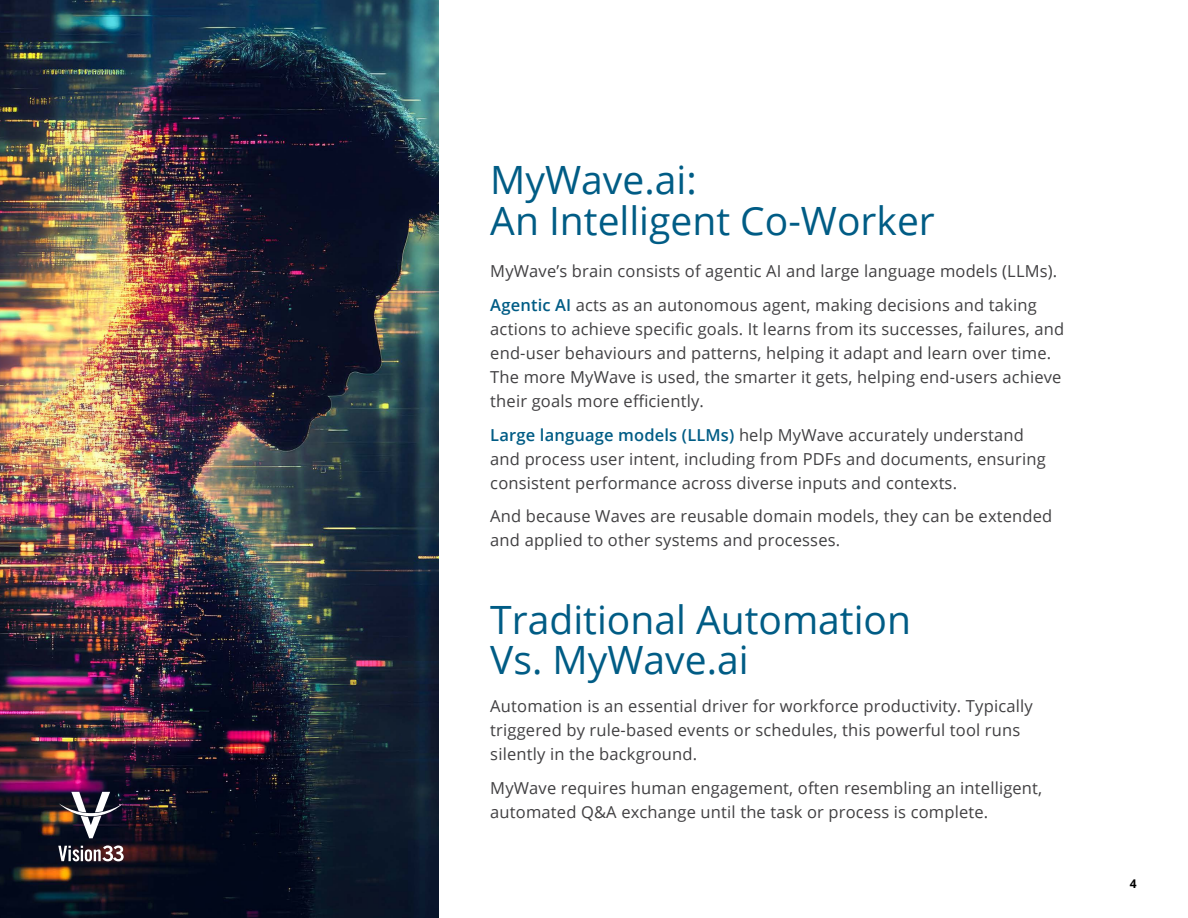
<style>
.page{position:relative;width:1188px;height:918px;background:#fff}
.page>*{position:absolute;margin:0;border:0;box-sizing:border-box;transform-origin:0 0}
.t1{font:39px/40.5px "Open Sans";color:#005c85}
.t2{font:16.5px/24px "Open Sans";letter-spacing:.01em;color:#414042}
.t3{font:700 12px "Open Sans";color:#000}
.s1{font-weight:600;color:#005c85}
</style>
<div class="page">
<img style="left:0;top:0;width:438px;height:918px">
<svg style="left:59px;top:792px;width:64px;height:46px"></svg>
<svg style="left:58px;top:845px;width:66px;height:16px"></svg>
<h1 class="t1" style="left:490px;top:159px;width:446px">MyWave.ai:<br>An Intelligent Co-Worker</h1>
<p class="t2" style="left:490px;top:254px;width:568px;line-height:33.8px">MyWave’s brain consists of agentic AI and large language models (LLMs).<br><span class="s1">Agentic AI</span> acts as an autonomous agent, making decisions and taking</p>
<p class="t2" style="left:490px;top:316px;width:575px">actions to achieve specific goals. It learns from its successes, failures, and end-user behaviours and patterns, helping it adapt and learn over time.<br>The more MyWave is used, the smarter it gets, helping end-users achieve their goals more efficiently.</p>
<p class="t2" style="left:490px;top:422px;width:557px"><span class="s1">Large language models (LLMs)</span> help MyWave accurately understand and process user intent, including from PDFs and documents, ensuring consistent performance across diverse inputs and contexts.</p>
<p class="t2" style="left:490px;top:504px;width:564px">And because Waves are reusable domain models, they can be extended and applied to other systems and processes.</p>
<h1 class="t1" style="left:490px;top:598px;width:422px">Traditional Automation<br>Vs. MyWave.ai</h1>
<p class="t2" style="left:490px;top:694px;width:544px">Automation is an essential driver for workforce productivity. Typically triggered by rule-based events or schedules, this powerful tool runs silently in the background.</p>
<p class="t2" style="left:490px;top:776px;width:554px">MyWave requires human engagement, often resembling an intelligent, automated Q&amp;A exchange until the task or process is complete.</p>
<p class="t3" style="left:1130px;top:875px;width:8px">4</p>
</div>
